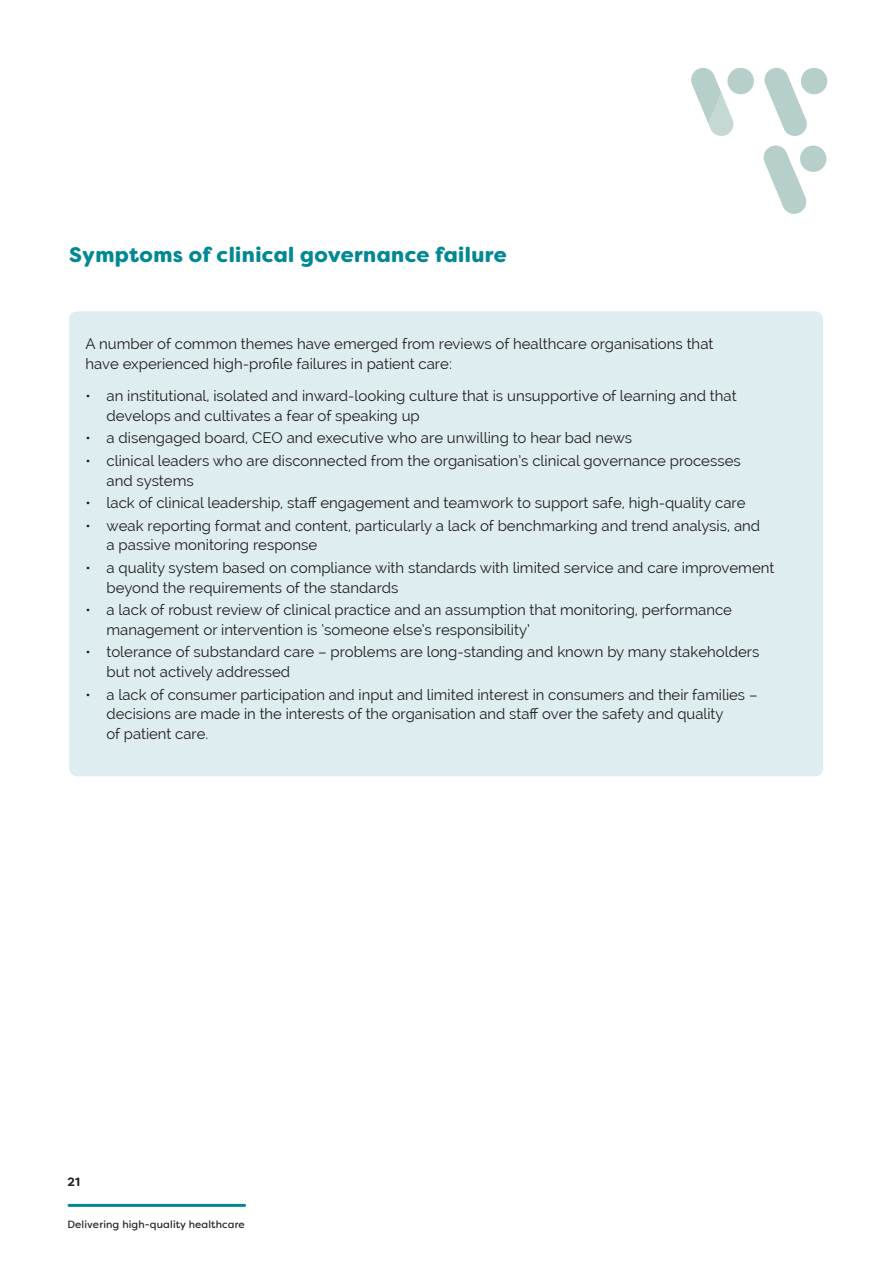
<style>
.page{position:relative;width:893px;height:1263px;background:#fff}
.page>*{position:absolute;margin:0;border:0;box-sizing:border-box;transform-origin:0 0}
.t1{font:900 21px "Filson Soft";letter-spacing:.02em;color:#008895}
.Body_Bullets{font:15px/19.5px "Raleway";color:#231f20}
.Body{font:15px/19.5px "Raleway";color:#231f20}
.t2{font:700 12px "Filson Soft";color:#231f20}
.t3{font:10.5px "Filson Soft";letter-spacing:.01em;color:#231f20}
</style>
<div class="page">
<svg style="left:764px;top:145px;width:42px;height:69px"></svg>
<svg style="left:764px;top:68px;width:43px;height:68px"></svg>
<svg style="left:691px;top:68px;width:43px;height:68px"></svg>
<div style="left:727px;top:68px;width:27px;height:26px;background:#b7cfca;border-radius:50%"></div>
<div style="left:801px;top:68px;width:26px;height:26px;background:#b7cfca;border-radius:50%"></div>
<div style="left:800px;top:146px;width:26px;height:26px;background:#b7cfca;border-radius:50%"></div>
<div style="left:69px;top:311px;width:754px;height:465px;background:#ddedf0;border-radius:9px"></div>
<hr style="left:69px;top:1204px;width:176px;height:3px;background:#008895">
<p class="t1" style="left:69px;top:241px;width:439px">Symptoms of clinical governance failure</p>
<p class="Body" style="left:86px;top:334px;width:629px">A number of common themes have emerged from reviews of healthcare organisations that have experienced high-profile failures in patient care:</p>
<p class="Body_Bullets" style="left:107px;top:386px;width:632px;text-indent:-21px">• an institutional, isolated and inward-looking culture that is unsupportive of learning and that develops and cultivates a fear of speaking up</p>
<p class="Body_Bullets" style="left:86px;top:428px;width:548px">• a disengaged board, CEO and executive who are unwilling to hear bad news</p>
<p class="Body_Bullets" style="left:107px;top:451px;width:636px;text-indent:-21px">• clinical leaders who are disconnected from the organisation’s clinical governance processes and systems</p>
<p class="Body_Bullets" style="left:86px;top:493px;width:662px">• lack of clinical leadership, staff engagement and teamwork to support safe, high-quality care</p>
<p class="Body_Bullets" style="left:107px;top:516px;width:655px;text-indent:-21px">• weak reporting format and content, particularly a lack of benchmarking and trend analysis, and a passive monitoring response</p>
<p class="Body_Bullets" style="left:107px;top:558px;width:669px;text-indent:-21px">• a quality system based on compliance with standards with limited service and care improvement beyond the requirements of the standards</p>
<p class="Body_Bullets" style="left:107px;top:600px;width:627px;text-indent:-21px">• a lack of robust review of clinical practice and an assumption that monitoring, performance management or intervention is ‘someone else’s responsibility’</p>
<p class="Body_Bullets" style="left:107px;top:642px;width:654px;text-indent:-21px">• tolerance of substandard care – problems are long-standing and known by many stakeholders but not actively addressed</p>
<p class="Body_Bullets" style="left:107px;top:685px;width:652px;text-indent:-21px">• a lack of consumer participation and input and limited interest in consumers and their families – decisions are made in the interests of the organisation and staff over the safety and quality<br>of patient care.</p>
<p class="t2" style="left:68px;top:1174px;width:14px">21</p>
<p class="t3" style="left:68px;top:1218px;width:179px">Delivering high-quality healthcare</p>
</div>
